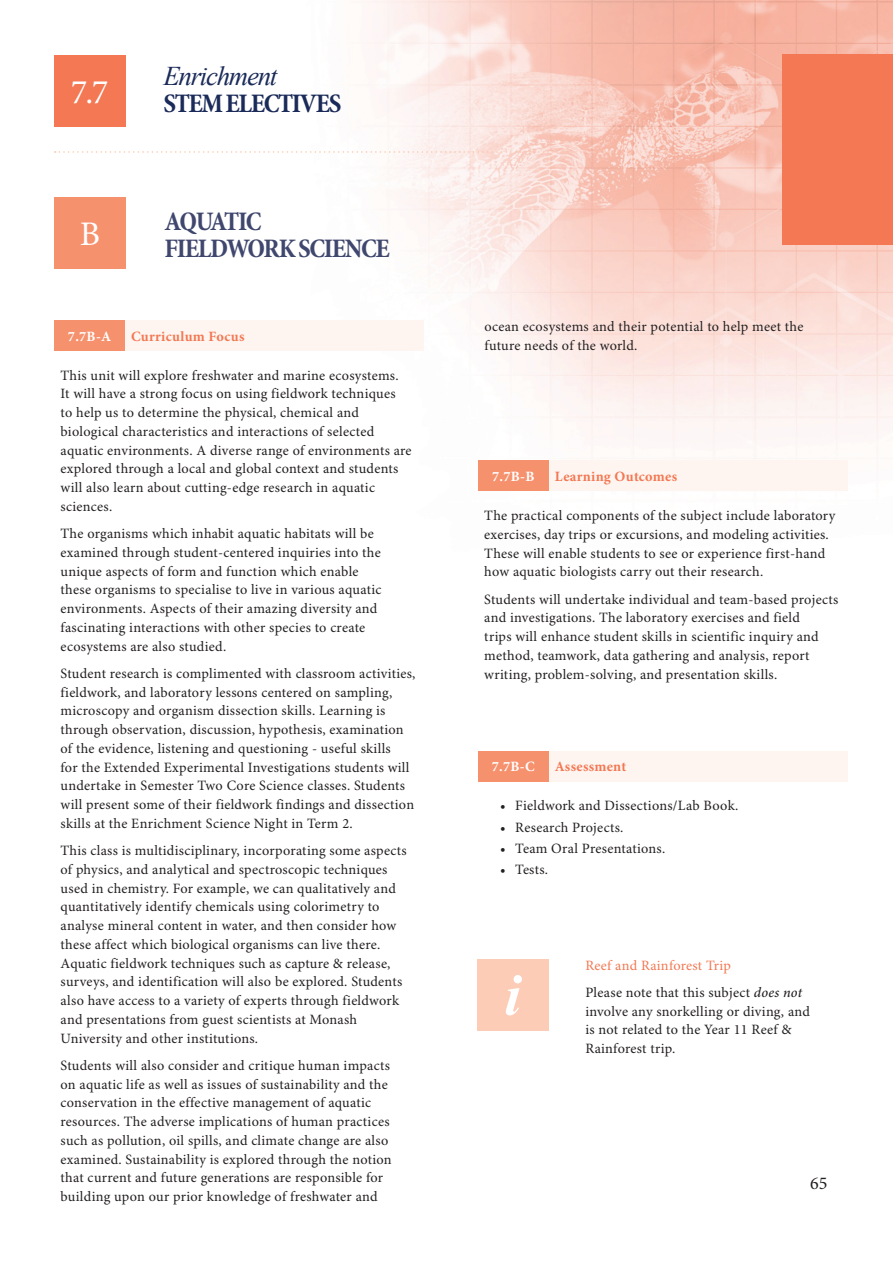
<style>
.page{position:relative;width:893px;height:1263px;background:#fff}
.page>*{position:absolute;margin:0;border:0;box-sizing:border-box;transform-origin:0 0}
.t1{font:italic 700 58.5px "Times New Roman";color:#fff}
.t2{font:34.5px "Minion Pro";color:#fff}
.t3{font:700 condensed 27px/27px "Minion Pro";letter-spacing:-.05em;color:#40476e}
.t4{font:700 condensed 27px "Minion Pro";letter-spacing:-.05em;color:#1b2b59}
.t5{font:italic 27px "Times New Roman";letter-spacing:-.05em;color:#1b2b59}
.t6{font:18px "Minion Pro";color:#231f20}
.t7{font:14.25px/18.8px "Minion Pro";letter-spacing:.02em;color:#231f20}
.t8{font:700 14.25px "Minion Pro";letter-spacing:.02em;color:#f37853}
.t9{font:700 14.25px "Minion Pro";color:#fff}
.s1{color:#f37853}
.s2{font-weight:500;font-style:italic}
</style>
<div class="page">
<img style="left:64px;top:0;width:829px;height:461px">
<div style="left:54px;top:55px;width:71px;height:71px;background:#f37853"></div>
<div style="left:54px;top:198px;width:71px;height:71px;background:#f6916e"></div>
<div style="left:54px;top:320px;width:71px;height:31px;background:#f6916e"></div>
<div style="left:125px;top:320px;width:299px;height:31px;background:#fef5f0"></div>
<div style="left:478px;top:461px;width:71px;height:30px;background:#f6916e"></div>
<div style="left:549px;top:461px;width:299px;height:30px;background:#fef5f0"></div>
<svg style="left:55px;top:151px;width:699px;height:2px"></svg>
<div style="left:478px;top:751px;width:71px;height:30px;background:#f6916e"></div>
<div style="left:549px;top:751px;width:299px;height:30px;background:#fef5f0"></div>
<div style="left:478px;top:959px;width:71px;height:71px;background:#fcccb6"></div>
<div style="left:782px;top:54px;width:111px;height:191px;background:#f37853"></div>
<h2 class="t2" style="left:71px;top:71px;width:39px">7.7</h2>
<h2 class="t2" style="left:80px;top:213px;width:22px">B</h2>
<h3 class="t5" style="left:163px;top:58px;width:115px">Enrichment</h3>
<h3 class="t4" style="left:164px;top:85px;width:179px">STEM ELECTIVES</h3>
<h3 class="t3" style="left:164px;top:207px;width:227px">AQUATIC<br>FIELDWORK SCIENCE</h3>
<p class="t9" style="left:68px;top:326px;width:45px">7.7B-A</p>
<p class="t8" style="left:131px;top:326px;width:115px">Curriculum Focus</p>
<p class="t7" style="left:61px;top:366px;width:352px">This unit will explore freshwater and marine ecosystems.<br>It will have a strong focus on using fieldwork techniques<br>to help us to determine the physical, chemical and biological characteristics and interactions of selected aquatic environments. A diverse range of environments are explored through a local and global context and students will also learn about cutting-edge research in aquatic sciences.</p>
<p class="t7" style="left:61px;top:525px;width:322px">The organisms which inhabit aquatic habitats will be examined through student-centered inquiries into the unique aspects of form and function which enable these organisms to specialise to live in various aquatic environments. Aspects of their amazing diversity and fascinating interactions with other species to create ecosystems are also studied.</p>
<p class="t7" style="left:61px;top:664px;width:356px">Student research is complimented with classroom activities, fieldwork, and laboratory lessons centered on sampling, microscopy and organism dissection skills. Learning is through observation, discussion, hypothesis, examination of the evidence, listening and questioning - useful skills<br>for the Extended Experimental Investigations students will undertake in Semester Two Core Science classes. Students will present some of their fieldwork findings and dissection skills at the Enrichment Science Night in Term 2.</p>
<p class="t7" style="left:61px;top:842px;width:348px">This class is multidisciplinary, incorporating some aspects of physics, and analytical and spectroscopic techniques used in chemistry. For example, we can qualitatively and quantitatively identify chemicals using colorimetry to analyse mineral content in water, and then consider how these affect which biological organisms can live there.<br>Aquatic fieldwork techniques such as capture &amp; release, surveys, and identification will also be explored. Students also have access to a variety of experts through fieldwork and presentations from guest scientists at Monash University and other institutions.</p>
<p class="t7" style="left:61px;top:1056px;width:333px">Students will also consider and critique human impacts on aquatic life as well as issues of sustainability and the conservation in the effective management of aquatic resources. The adverse implications of human practices such as pollution, oil spills, and climate change are also examined. Sustainability is explored through the notion that current and future generations are responsible for building upon our prior knowledge of freshwater and</p>
<p class="t7" style="left:484px;top:317px;width:321px">ocean ecosystems and their potential to help meet the future needs of the world.</p>
<p class="t9" style="left:492px;top:466px;width:44px">7.7B-B</p>
<p class="t8" style="left:555px;top:466px;width:124px">Learning Outcomes</p>
<p class="t7" style="left:484px;top:507px;width:353px">The practical components of the subject include laboratory exercises, day trips or excursions, and modeling activities.<br>These will enable students to see or experience first-hand how aquatic biologists carry out their research.</p>
<p class="t7" style="left:484px;top:590px;width:356px">Students will undertake individual and team-based projects and investigations. The laboratory exercises and field<br>trips will enhance student skills in scientific inquiry and method, teamwork, data gathering and analysis, report writing, problem-solving, and presentation skills.</p>
<p class="t9" style="left:492px;top:757px;width:44px">7.7B-C</p>
<p class="t8" style="left:555px;top:757px;width:73px">Assessment</p>
<p class="t7" style="left:500px;top:797px;width:239px">• Fieldwork and Dissections/Lab Book.</p>
<p class="t7" style="left:500px;top:818px;width:125px">• Research Projects.</p>
<p class="t7" style="left:500px;top:839px;width:167px">• Team Oral Presentations.</p>
<p class="t7" style="left:500px;top:861px;width:49px">• Tests.</p>
<h1 class="t1" style="left:505px;top:954px;width:18px">i</h1>
<p class="t7" style="left:585px;top:952px;width:218px;line-height:27.3px"><span class="s1">Reef and Rainforest Trip<br></span>Please note that this subject <span class="s2">does not</span></p>
<p class="t7" style="left:585px;top:1002px;width:226px">involve any snorkelling or diving, and is not related to the Year 11 Reef &amp;<br>Rainforest trip.</p>
<p class="t6" style="left:810px;top:1172px;width:19px">65</p>
</div>
